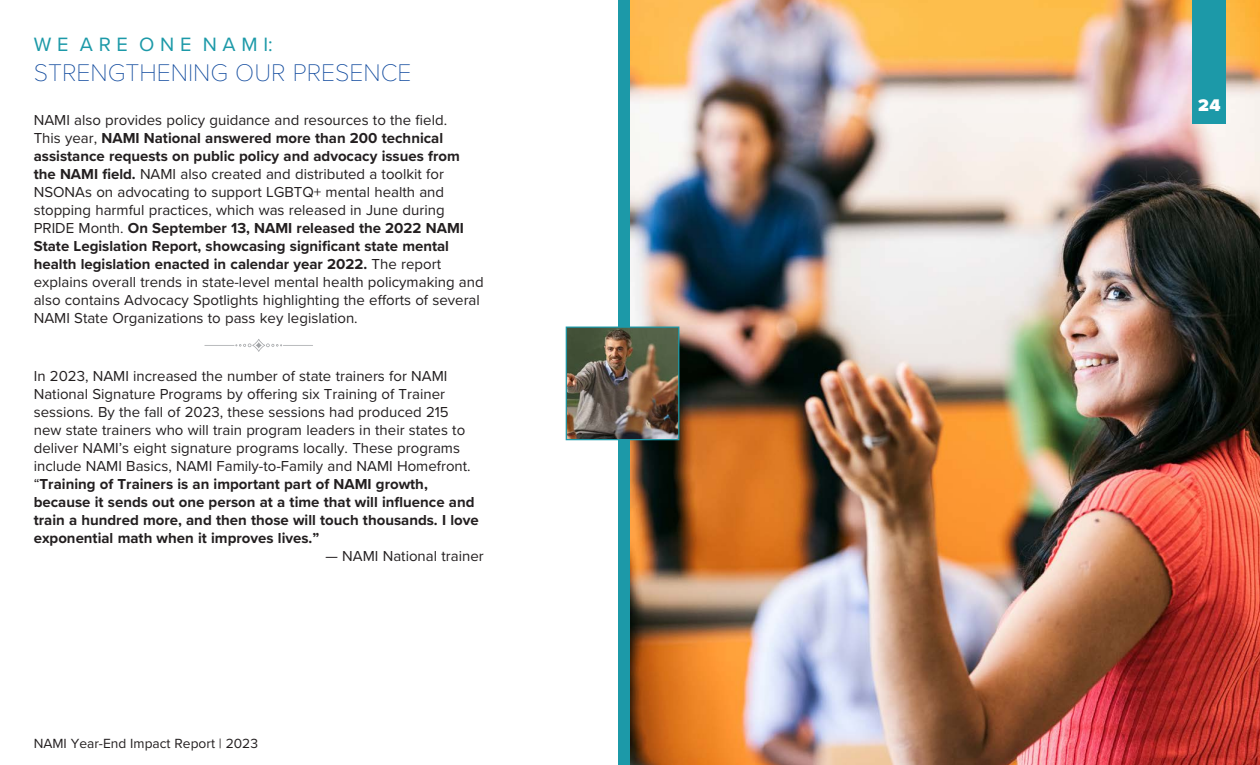
<style>
.page{position:relative;width:1260px;height:765px;background:#fff}
.page>*{position:absolute;margin:0;border:0;box-sizing:border-box;transform-origin:0 0}
.Section_text{font:100 25px "Proxima Nova T";color:#0f499d}
.t1{font:20px "Proxima Nova";color:#1c99a8}
.t2{font:900 17.5px "Proxima Nova";color:#fff}
.t3{font:15px/18px "Proxima Nova";color:#231f20}
.t4{font:13.75px "Proxima Nova";color:#231f20}
.s1{font-weight:700}
.s2{font-style:italic}
</style>
<div class="page">
<div style="left:619px;top:0;width:11px;height:765px;background:#1c99a8"></div>
<img style="left:630px;top:0;width:630px;height:765px">
<div style="left:1192px;top:0;width:34px;height:124px;background:#1c99a8"></div>
<hr style="left:204px;top:345px;width:30px;height:1px;background:#a1a3a6">
<hr style="left:283px;top:345px;width:30px;height:1px;background:#a1a3a6">
<svg style="left:235px;top:339px;width:47px;height:13px"></svg>
<img style="left:568px;top:329px;width:109px;height:109px">
<div style="left:566px;top:327px;width:113px;height:113px;border:1px solid #1c99a8"></div>
<p class="t1" style="left:34px;top:29px;width:240px">W E A R E O N E N A M I:</p>
<p class="Section_text" style="left:34px;top:54px;width:379px">STRENGTHENING OUR PRESENCE</p>
<p class="t3" style="left:34px;top:110px;width:451px">NAMI also provides policy guidance and resources to the field.<br>This year, <span class="s1">NAMI National answered more than 200 technical assistance requests on public policy and advocacy issues from the NAMI field.</span> NAMI also created and distributed a toolkit for NSONAs on advocating to support LGBTQ+ mental health and stopping harmful practices, which was released in June during PRIDE Month. <span class="s1">On September 13, NAMI released the 2022 NAMI State Legislation Report, showcasing significant state mental health legislation enacted in calendar year 2022.</span> The report explains overall trends in state-level mental health policymaking and also contains Advocacy Spotlights highlighting the efforts of several NAMI State Organizations to pass key legislation.</p>
<p class="t3" style="left:34px;top:366px;width:447px">In 2023, NAMI increased the number of state trainers for NAMI National Signature Programs by offering six Training of Trainer sessions. By the fall of 2023, these sessions had produced 215 new state trainers who will train program leaders in their states to deliver NAMI’s eight signature programs locally. These programs include NAMI Basics, NAMI Family-to-Family and NAMI Homefront. “<span class="s1">Training of Trainers is an important part of NAMI growth, because it sends out one person at a time that will influence and train a hundred more, and then those will touch thousands. I love exponential math when it improves lives.”</span></p>
<p class="t3" style="left:326px;top:546px;width:160px"><span class="s2">—</span> NAMI National trainer</p>
<p class="t4" style="left:34px;top:733px;width:226px">NAMI Year-End Impact Report | 2023</p>
<p class="t2" style="left:1198px;top:92px;width:24px">24</p>
</div>
